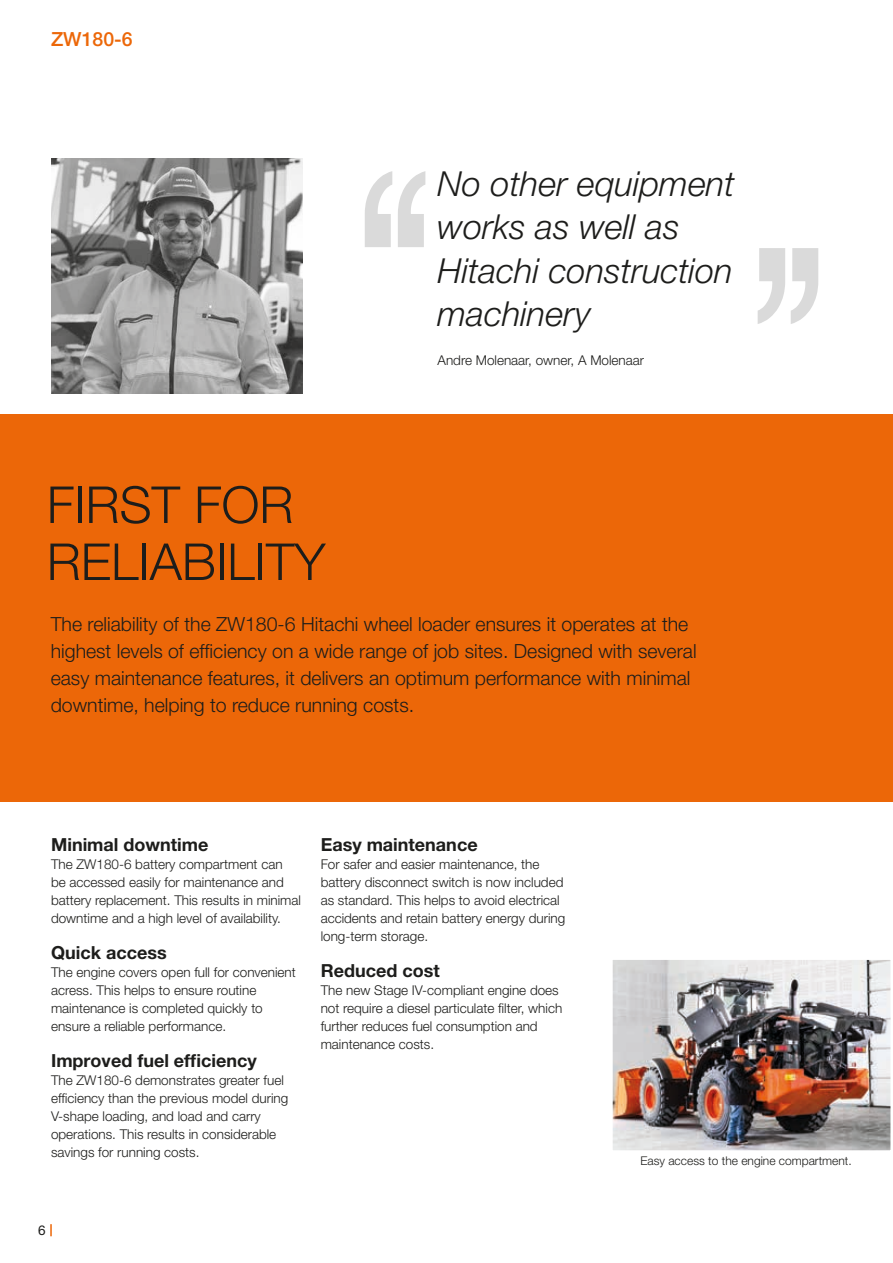
<style>
.page{position:relative;width:893px;height:1263px;background:#fff}
.page>*{position:absolute;margin:0;border:0;box-sizing:border-box;transform-origin:0 0}
.t1{font:300 51px/57px "Helvetica Neue LT Pro";color:#1d1d1b}
.t2{font:italic 300 34.5px/43.5px "Helvetica Neue LT Pro";color:#1d1d1b}
.t3{font:300 19.5px/27px "Helvetica Neue LT Pro";color:#1d1d1b}
.t4{font:500 19.5px "Helvetica Neue LT Pro";color:#ec6708}
.t5{font:700 18px "Helvetica Neue LT Pro";color:#1d1d1b}
.t6{font:300 13.5px/18px "Helvetica Neue LT Pro";color:#1d1d1b}
.t7{font:13.5px "Helvetica Neue LT Pro";color:#1d1d1b}
.t8{font:300 12px "Helvetica Neue LT Pro";color:#1d1d1b}
</style>
<div class="page">
<svg style="left:50px;top:1224px;width:2px;height:12px"></svg>
<div style="left:0;top:414px;width:893px;height:388px;background:#ec6708"></div>
<img style="left:614px;top:961px;width:275px;height:188px">
<div style="left:610px;top:957px;width:283px;height:196px;border:3px solid #fff"></div>
<svg style="left:365px;top:171px;width:60px;height:76px"></svg>
<svg style="left:758px;top:248px;width:60px;height:76px"></svg>
<img style="left:51px;top:159px;width:252px;height:234px">
<h3 class="t4" style="left:51px;top:27px;width:83px">ZW180‑6</h3>
<h2 class="t2" style="left:437px;top:161px;width:299px">No other equipment works as well as<br>Hitachi construction machinery</h2>
<p class="t6" style="left:437px;top:351px;width:208px">Andre Molenaar, owner, A Molenaar</p>
<h1 class="t1" style="left:47px;top:475px;width:280px">FIRST FOR<br>RELIABILITY</h1>
<p class="t3" style="left:51px;top:610px;width:647px">The reliability of the ZW180-6 Hitachi wheel loader ensures it operates at the highest levels of efficiency on a wide range of job sites. Designed with several easy maintenance features, it delivers an optimum performance with minimal downtime, helping to reduce running costs.</p>
<h3 class="t5" style="left:51px;top:833px;width:159px">Minimal downtime</h3>
<p class="t6" style="left:51px;top:854px;width:252px">The ZW180‑6 battery compartment can<br>be accessed easily for maintenance and battery replacement. This results in minimal downtime and a high level of availability.</p>
<h3 class="t5" style="left:51px;top:941px;width:117px">Quick access</h3>
<p class="t6" style="left:51px;top:962px;width:246px">The engine covers open full for convenient acress. This helps to ensure routine maintenance is completed quickly to ensure a reliable performance.</p>
<h3 class="t5" style="left:51px;top:1049px;width:207px">Improved fuel efficiency</h3>
<p class="t6" style="left:51px;top:1070px;width:239px">The ZW180‑6 demonstrates greater fuel efficiency than the previous model during V-shape loading, and load and carry operations. This results in considerable savings for running costs.</p>
<h3 class="t5" style="left:321px;top:833px;width:158px">Easy maintenance</h3>
<p class="t6" style="left:321px;top:854px;width:246px">For safer and easier maintenance, the battery disconnect switch is now included as standard. This helps to avoid electrical accidents and retain battery energy during long-term storage.</p>
<h3 class="t5" style="left:321px;top:959px;width:120px">Reduced cost</h3>
<p class="t6" style="left:321px;top:980px;width:243px">The new Stage IV-compliant engine does not require a diesel particulate filter, which further reduces fuel consumption and maintenance costs.</p>
<p class="t7" style="left:38px;top:1222px;width:9px">6</p>
<p class="t8" style="left:640px;top:1153px;width:213px">Easy access to the engine compartment.</p>
</div>
